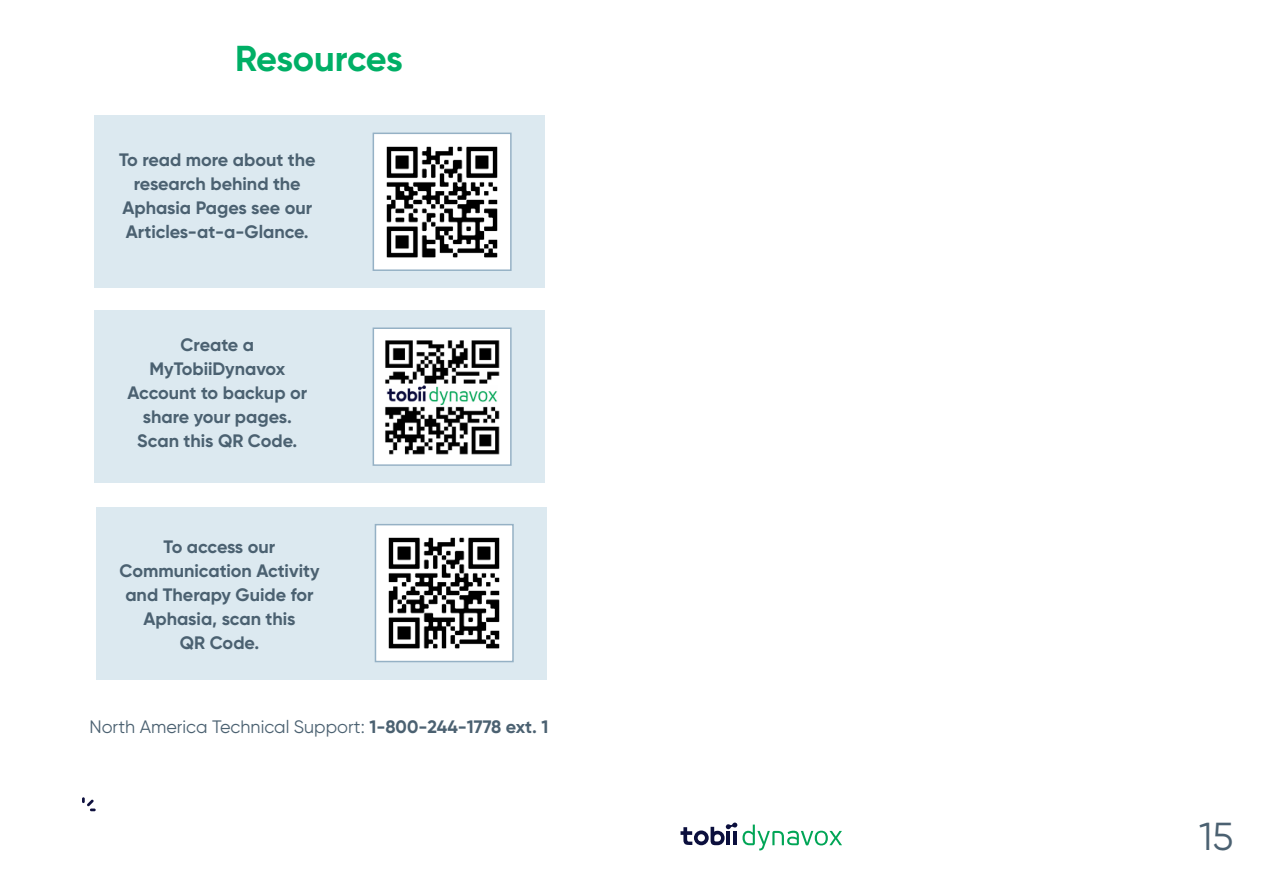
<style>
.page{position:relative;width:1276px;height:893px;background:#fff}
.page>*{position:absolute;margin:0;border:0;box-sizing:border-box;transform-origin:0 0}
.t1{font:39px "Gilroy";color:#4b6171}
.t2{font:700 36px "Gilroy";letter-spacing:-.015em;color:#00af66}
.t3{font:700 18px/24px "Gilroy";color:#4b6171;text-align:center}
.t4{font:18px "Gilroy";color:#4b6171}
.s1{font-weight:700}
</style>
<div class="page">
<svg style="left:82px;top:797px;width:14px;height:15px"></svg>
<svg style="left:680px;top:822px;width:162px;height:28px"></svg>
<div style="left:94px;top:115px;width:450px;height:173px;background:#dce9f0"></div>
<img style="left:375px;top:136px;width:133px;height:132px">
<div style="left:372px;top:133px;width:139px;height:138px;border:2px solid #95b1c5"></div>
<div style="left:94px;top:310px;width:450px;height:173px;background:#dce9f0"></div>
<img style="left:375px;top:330px;width:133px;height:133px">
<div style="left:372px;top:327px;width:139px;height:139px;border:2px solid #95b1c5"></div>
<div style="left:96px;top:507px;width:450px;height:172px;background:#dce9f0"></div>
<img style="left:378px;top:527px;width:133px;height:132px">
<div style="left:375px;top:524px;width:139px;height:138px;border:2px solid #95b1c5"></div>
<h2 class="t2" style="left:235px;top:42px;width:169px">Resources</h2>
<p class="t3" style="left:119px;top:149px;width:198px">To read more about the research behind the<br>Aphasia Pages see our<br>Articles-at-a-Glance.</p>
<p class="t3" style="left:127px;top:334px;width:181px">Create a<br>MyTobiiDynavox<br>Account to backup or share your pages.<br>Scan this QR Code.</p>
<p class="t3" style="left:119px;top:536px;width:202px">To access our<br>Communication Activity and Therapy Guide for<br>Aphasia, scan this<br>QR Code.</p>
<p class="t4" style="left:89px;top:718px;width:460px">North America Technical Support: <span class="s1">1-800-244-1778 ext. 1</span></p>
<h1 class="t1" style="left:1199px;top:819px;width:36px">15</h1>
</div>
